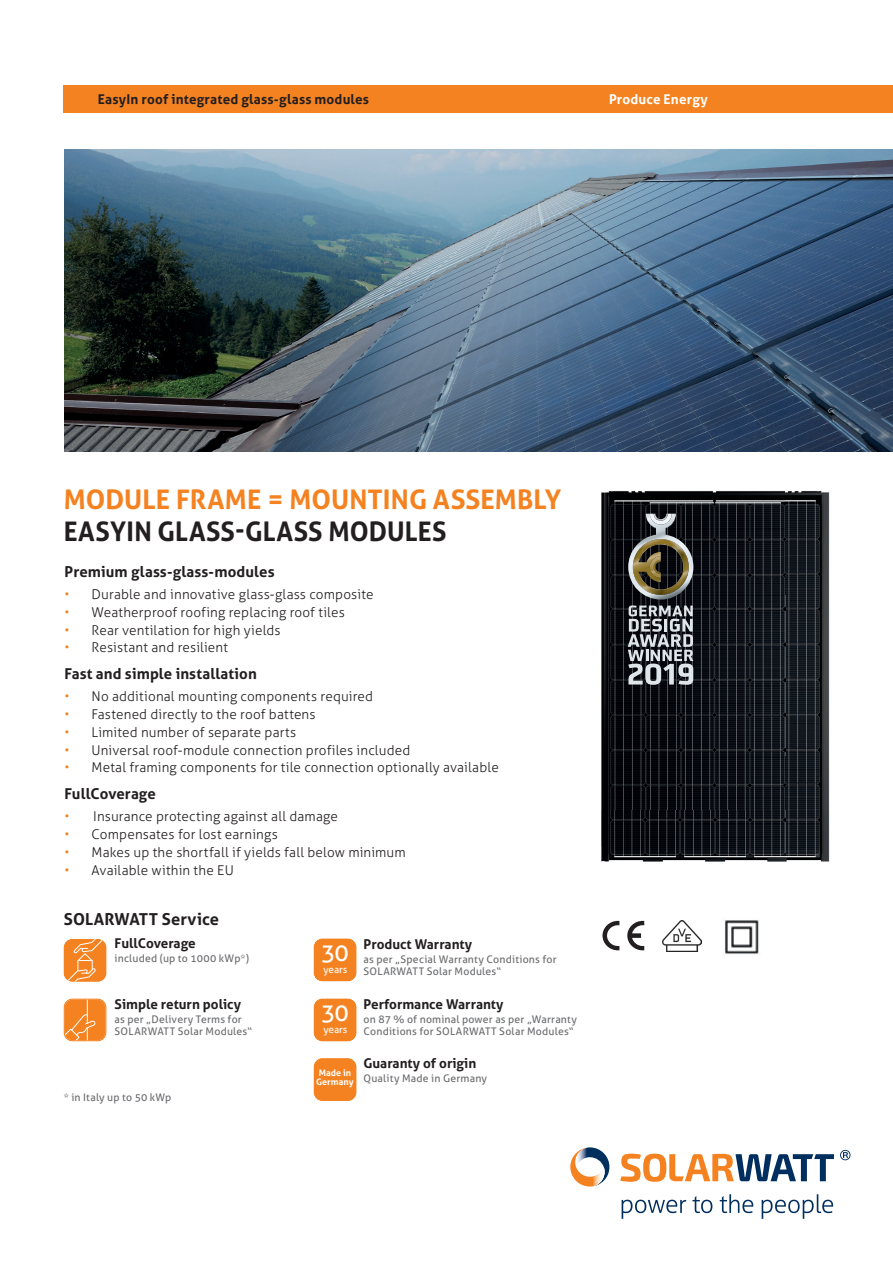
<style>
.page{position:relative;width:893px;height:1263px;background:#fff}
.page>*{position:absolute;margin:0;border:0;box-sizing:border-box;transform-origin:0 0}
.t1{font:700 27px "Aller";color:#f58220}
.t2{font:700 27px "Aller";letter-spacing:.01em;color:#231f20}
.t3{font:24px "Aller";color:#fff}
.t4{font:700 16.5px "Aller";letter-spacing:.01em;color:#231f20}
.t5{font:700 15px "Aller";letter-spacing:.01em;color:#231f20}
.t6{font:300 13.5px "Aller";letter-spacing:.01em;color:#231f20}
.t7{font:700 13.5px "Aller";color:#231f20}
.t8{font:700 13.5px "Aller";letter-spacing:.01em;color:#fff}
.t9{font:10.5px/12px "Aller";letter-spacing:.02em;color:#6c6d70}
.t10{font:10.05px "Aller";letter-spacing:-.005em;color:#fff}
.t11{font:700 9px/9px "Aller";color:#fff}
.s1{color:#f58220}
</style>
<div class="page">
<svg style="left:840px;top:1150px;width:10px;height:10px"></svg>
<svg style="left:620px;top:1154px;width:214px;height:28px"></svg>
<svg style="left:622px;top:1194px;width:211px;height:25px"></svg>
<svg style="left:604px;top:1153px;width:5px;height:28px"></svg>
<img style="left:570px;top:1147px;width:34px;height:39px">
<div style="left:64px;top:85px;width:829px;height:27px;background:#f58220"></div>
<img style="left:65px;top:150px;width:828px;height:301px">
<img style="left:601px;top:491px;width:229px;height:371px">
<img style="left:662px;top:921px;width:39px;height:30px">
<img style="left:725px;top:920px;width:34px;height:34px">
<svg style="left:602px;top:921px;width:17px;height:29px"></svg>
<svg style="left:627px;top:921px;width:17px;height:29px"></svg>
<svg style="left:64px;top:939px;width:42px;height:43px;background:#f6933f"></svg>
<svg style="left:64px;top:999px;width:42px;height:43px;background:#f6903a"></svg>
<div style="left:314px;top:939px;width:42px;height:42px;background:#f58220"></div>
<div style="left:314px;top:999px;width:42px;height:42px;background:#f58220"></div>
<div style="left:314px;top:1058px;width:42px;height:43px;background:#f58220"></div>
<img style="left:628px;top:514px;width:65px;height:86px">
<img style="left:633px;top:539px;width:56px;height:56px">
<img style="left:650px;top:514px;width:22px;height:11px">
<img style="left:654px;top:514px;width:14px;height:7px">
<img style="left:638px;top:544px;width:46px;height:46px">
<svg style="left:628px;top:605px;width:65px;height:80px;background:#70757a"></svg>
<p class="t7" style="left:98px;top:90px;width:273px">EasyIn roof integrated glass-glass modules</p>
<p class="t8" style="left:609px;top:90px;width:100px">Produce Energy</p>
<h1 class="t1" style="left:64px;top:483px;width:499px">MODULE FRAME = MOUNTING ASSEMBLY</h1>
<h1 class="t2" style="left:64px;top:515px;width:384px">EASYIN GLASS-GLASS MODULES</h1>
<p class="t5" style="left:65px;top:562px;width:212px">Premium glass-glass-modules</p>
<p class="t6" style="left:65px;top:586px;width:310px"><span class="s1">•</span> Durable and innovative glass-glass composite</p>
<p class="t6" style="left:65px;top:604px;width:282px"><span class="s1">•</span> Weatherproof roofing replacing roof tiles</p>
<p class="t6" style="left:65px;top:622px;width:218px"><span class="s1">•</span> Rear ventilation for high yields</p>
<p class="t6" style="left:65px;top:639px;width:165px"><span class="s1">•</span> Resistant and resilient</p>
<p class="t5" style="left:65px;top:664px;width:194px">Fast and simple installation</p>
<p class="t6" style="left:65px;top:688px;width:310px"><span class="s1">•</span> No additional mounting components required</p>
<p class="t6" style="left:65px;top:706px;width:252px"><span class="s1">•</span> Fastened directly to the roof battens</p>
<p class="t6" style="left:65px;top:724px;width:233px"><span class="s1">•</span> Limited number of separate parts</p>
<p class="t6" style="left:65px;top:742px;width:347px"><span class="s1">•</span> Universal roof-module connection profiles included</p>
<p class="t6" style="left:65px;top:759px;width:436px"><span class="s1">•</span> Metal framing components for tile connection optionally available</p>
<p class="t5" style="left:65px;top:784px;width:93px">FullCoverage</p>
<p class="t6" style="left:65px;top:808px;width:275px"><span class="s1">•</span> Insurance protecting against all damage</p>
<p class="t6" style="left:65px;top:826px;width:215px"><span class="s1">•</span> Compensates for lost earnings</p>
<p class="t6" style="left:65px;top:844px;width:343px"><span class="s1">•</span> Makes up the shortfall if yields fall below minimum</p>
<p class="t6" style="left:65px;top:862px;width:171px"><span class="s1">•</span> Available within the EU</p>
<p class="t4" style="left:64px;top:909px;width:157px">SOLARWATT Service</p>
<p class="t7" style="left:115px;top:935px;width:83px">FullCoverage</p>
<p class="t9" style="left:115px;top:953px;width:136px">included (up to 1000 kWp*)</p>
<p class="t7" style="left:115px;top:996px;width:128px">Simple return policy</p>
<p class="t9" style="left:115px;top:1013px;width:139px">as per „Delivery Terms for<br>SOLARWATT Solar Modules“</p>
<p class="t7" style="left:364px;top:935px;width:110px">Product Warranty</p>
<p class="t9" style="left:364px;top:953px;width:195px">as per „Special Warranty Conditions for<br>SOLARWATT Solar Modules“</p>
<p class="t7" style="left:364px;top:996px;width:141px">Performance Warranty</p>
<p class="t9" style="left:364px;top:1013px;width:215px">on 87 % of nominal power as per „Warranty<br>Conditions for SOLARWATT Solar Modules“</p>
<p class="t7" style="left:364px;top:1055px;width:114px">Guaranty of origin</p>
<p class="t9" style="left:364px;top:1073px;width:125px">Quality Made in Germany</p>
<h2 class="t3" style="left:321px;top:938px;width:29px">30</h2>
<p class="t10" style="left:323px;top:963px;width:26px">years</p>
<h2 class="t3" style="left:321px;top:998px;width:29px">30</h2>
<p class="t10" style="left:323px;top:1023px;width:26px">years</p>
<p class="t11" style="left:316px;top:1068px;width:39px">Made in<br>Germany</p>
<p class="t9" style="left:64px;top:1091px;width:109px">* in Italy up to 50 kWp</p>
</div>
